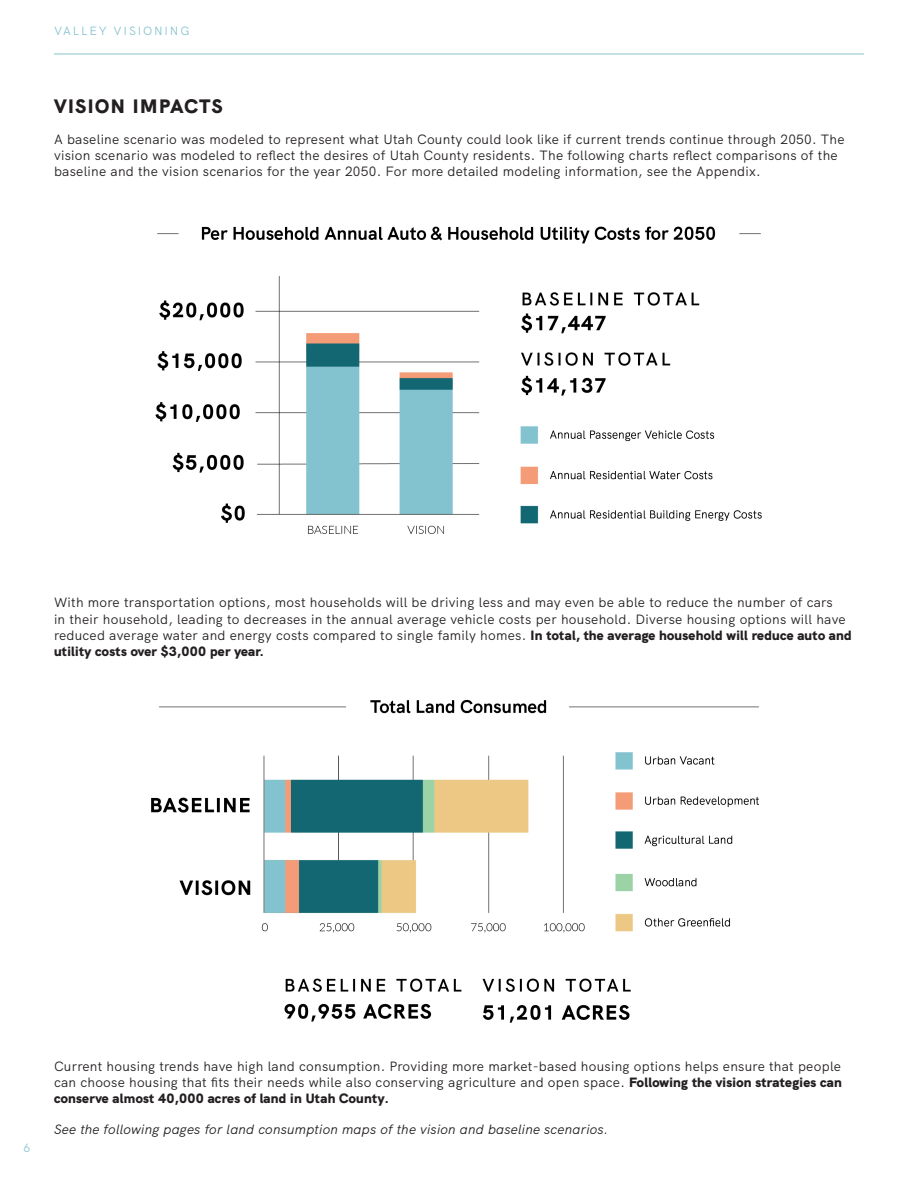
<style>
.page{position:relative;width:918px;height:1188px;background:#fff}
.page>*{position:absolute;margin:0;border:0;box-sizing:border-box;transform-origin:0 0}
.Body{font:900 19.5px "HK Grotesk";letter-spacing:.08em;color:#231f20}
.Body-2{font:13.5px/16.2px "HK Grotesk";letter-spacing:.02em;color:#231f20}
.Body-3{font:italic 13.5px "HK Grotesk";letter-spacing:.02em;color:#231f20}
.t1{font:12px "HK Grotesk";letter-spacing:.15em;color:#87c4cf}
.s1{font-weight:900}
</style>
<div class="page">
<hr style="left:54px;top:54px;width:810px;height:1px;background:#87c4cf">
<img style="left:151px;top:699px;width:608px;height:324px">
<img style="left:155px;top:226px;width:607px;height:308px">
<p class="t1" style="left:54px;top:22px;width:137px">VALLEY VISIONING</p>
<p class="Body" style="left:54px;top:91px;width:170px">VISION IMPACTS</p>
<p class="Body-2" style="left:54px;top:130px;width:792px">A baseline scenario was modeled to represent what Utah County could look like if current trends continue through 2050. The vision scenario was modeled to reflect the desires of Utah County residents. The following charts reflect comparisons of the baseline and the vision scenarios for the year 2050. For more detailed modeling information, see the Appendix.</p>
<p class="Body-2" style="left:54px;top:593px;width:799px">With more transportation options, most households will be driving less and may even be able to reduce the number of cars<br>in their household, leading to decreases in the annual average vehicle costs per household. Diverse housing options will have reduced average water and energy costs compared to single family homes. <span class="s1">In total, the average household will reduce auto and utility costs over $3,000 per year.</span></p>
<p class="t1" style="left:23px;top:1138px;width:8px">6</p>
<p class="Body-2" style="left:54px;top:1057px;width:789px;text-align:justify">Current housing trends have high land consumption. Providing more market-based housing options helps ensure that people can choose housing that fits their needs while also conserving agriculture and open space. <span class="s1">Following the vision strategies can conserve almost 40,000 acres of land in Utah County.</span></p>
<p class="Body-3" style="left:54px;top:1119px;width:556px">See the following pages for land consumption maps of the vision and baseline scenarios.</p>
</div>
